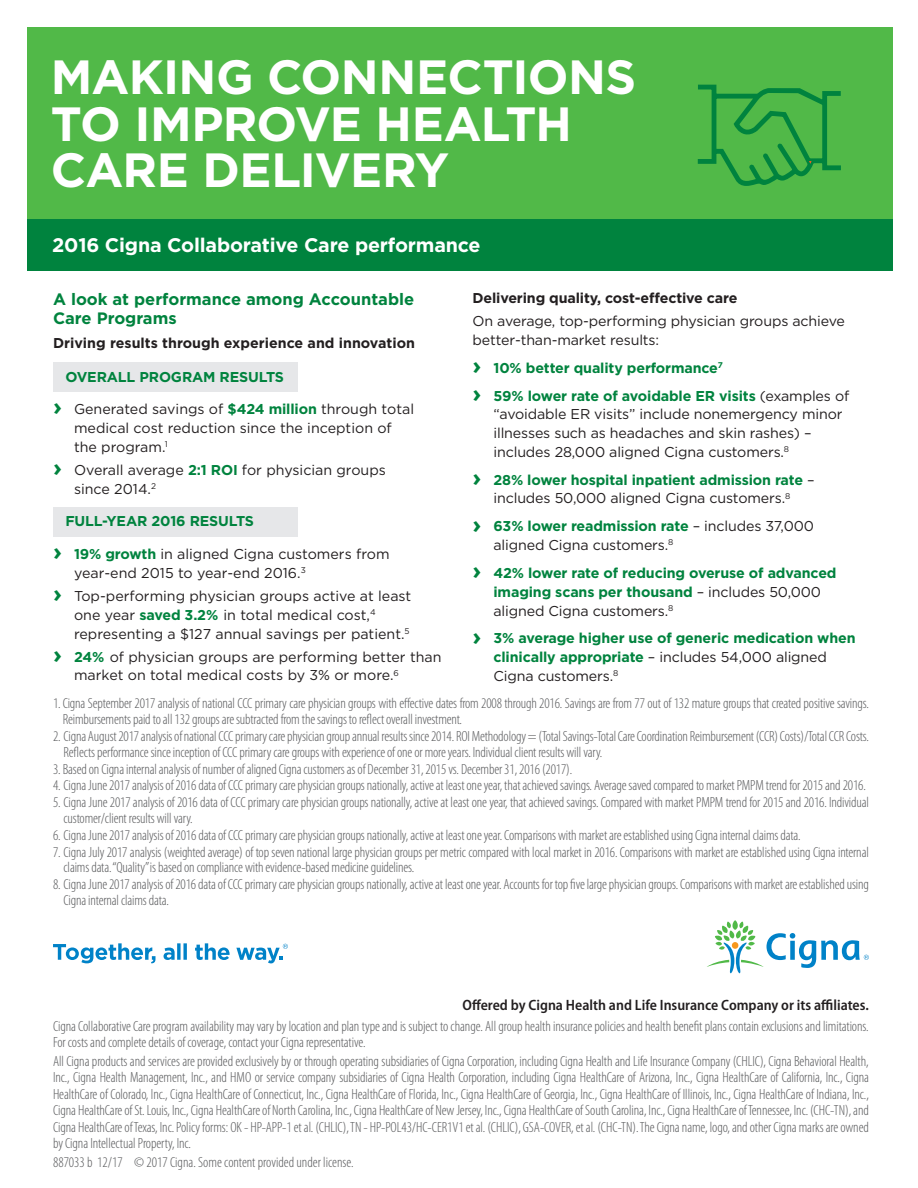
<style>
.page{position:relative;width:918px;height:1188px;background:#fff}
.page>*{position:absolute;margin:0;border:0;box-sizing:border-box;transform-origin:0 0}
.Headline_bold_40_45{font:700 48px/46.5px "Gotham";letter-spacing:-.015em;color:#fff}
.Subheadline_bold_14{font:700 19.65px "Gotham";letter-spacing:-.01em;color:#fff}
.Subhead_body_bold_12{font:700 16.5px/19.5px "Gotham";color:#00833e}
.Legal_copy_Cat{font:600 semi-condensed 15px "Myriad Pro";color:#231f20}
.Legal_copy_Cat-2{font:300 condensed 14.85px/16.5px "Myriad Pro";letter-spacing:-.01em;color:#57585a}
.Bullet_copy_book_9_5{font:14.25px/18.8px "Gotham";letter-spacing:-.005em;color:#231f20}
.Bullet_copy_book_9_5-2{font:700 14.25px/18.8px "Gotham";letter-spacing:-.01em;color:#00833e}
.Body_copy_head_bold{font:700 14.25px "Gotham";color:#231f20}
.Bullet_copy_book_9_5-3{font:700 14.25px "Gotham";letter-spacing:-.01em;color:#231f20}
.s1{font-weight:700;font-size:24px;color:#00833e}
.s2{font-weight:700;color:#00833e}
.s3{font-size:24px}
.s4{font-weight:400;color:#231f20}
</style>
<div class="page">
<div style="left:53px;top:362px;width:244px;height:30px;background:#e6e7e9"></div>
<div style="left:53px;top:507px;width:244px;height:29px;background:#e6e7e9"></div>
<svg style="left:53px;top:943px;width:103px;height:20px"></svg>
<svg style="left:164px;top:943px;width:23px;height:17px"></svg>
<svg style="left:195px;top:943px;width:35px;height:17px"></svg>
<svg style="left:236px;top:944px;width:52px;height:19px"></svg>
<svg style="left:707px;top:920px;width:162px;height:53px"></svg>
<div style="left:27px;top:27px;width:865px;height:194px;background:#51b948"></div>
<div style="left:27px;top:219px;width:865px;height:52px;background:#00833e"></div>
<svg style="left:697px;top:84px;width:144px;height:102px"></svg>
<p class="Headline_bold_40_45" style="left:51px;top:54px;width:587px">MAKING CONNECTIONS<br>TO IMPROVE HEALTH<br>CARE DELIVERY</p>
<p class="Subheadline_bold_14" style="left:52px;top:232px;width:430px">2016 Cigna Collaborative Care performance</p>
<p class="Subhead_body_bold_12" style="left:53px;top:289px;width:363px">A look at performance among Accountable<br>Care Programs</p>
<p class="Body_copy_head_bold" style="left:53px;top:334px;width:364px">Driving results through experience and innovation</p>
<p class="Bullet_copy_book_9_5-2" style="left:65px;top:367px;width:220px">OVERALL PROGRAM RESULTS</p>
<p class="Bullet_copy_book_9_5" style="left:74px;top:400px;width:342px;text-indent:-21px"><span class="s1">›</span> Generated savings of <span class="s2">$424 million</span> through total medical cost reduction since the inception of the program.<sup>1</sup></p>
<p class="Bullet_copy_book_9_5" style="left:74px;top:460px;width:313px;text-indent:-21px"><span class="s1">›</span> Overall average <span class="s2">2:1 ROI</span> for physician groups since 2014.<sup>2</sup></p>
<p class="Bullet_copy_book_9_5-2" style="left:65px;top:512px;width:190px">FULL-YEAR 2016 RESULTS</p>
<p class="Bullet_copy_book_9_5" style="left:74px;top:545px;width:317px;text-indent:-21px"><span class="s1">›</span> <span class="s2">19% growth</span> in aligned Cigna customers from year-end 2015 to year-end 2016.<sup>3</sup></p>
<p class="Bullet_copy_book_9_5" style="left:74px;top:586px;width:339px;text-indent:-21px"><span class="s1">›</span> Top-performing physician groups active at least one year <span class="s2">saved 3.2%</span> in total medical cost,<sup>4 </sup>representing a $127 annual savings per patient.<sup>5</sup></p>
<p class="Bullet_copy_book_9_5" style="left:74px;top:647px;width:369px;text-indent:-21px"><span class="s1">›</span> <span class="s2">24%</span> of physician groups are performing better than market on total medical costs by 3% or more.<sup>6</sup></p>
<p class="Bullet_copy_book_9_5-3" style="left:472px;top:288px;width:267px">Delivering quality, cost-effective care</p>
<p class="Bullet_copy_book_9_5" style="left:472px;top:311px;width:374px">On average, top-performing physician groups achieve better-than-market results:</p>
<p class="Bullet_copy_book_9_5-2" style="left:472px;top:358px;width:252px"><span class="s3">›</span> 10% better quality performance<sup>7</sup></p>
<p class="Bullet_copy_book_9_5" style="left:494px;top:386px;width:357px;text-indent:-21px"><span class="s1">›</span> <span class="s2">59% lower rate of avoidable ER visits</span> (examples of “avoidable ER visits” include nonemergency minor illnesses such as headaches and skin rashes) – includes 28,000 aligned Cigna customers.<sup>8</sup></p>
<p class="Bullet_copy_book_9_5-2" style="left:472px;top:470px;width:344px;text-align:center"><span class="s3">›</span> 28% lower hospital inpatient admission rate <span class="s4">– includes 50,000 aligned Cigna customers.</span><sup>8</sup></p>
<p class="Bullet_copy_book_9_5" style="left:493px;top:517px;width:322px;text-indent:-21px"><span class="s1">›</span> <span class="s2">63% lower readmission rate</span> – includes 37,000 aligned Cigna customers.<sup>8</sup></p>
<p class="Bullet_copy_book_9_5-2" style="left:493px;top:564px;width:345px;text-indent:-21px"><span class="s3">›</span> 42% lower rate of reducing overuse of advanced imaging scans per thousand <span class="s4">– includes 50,000 aligned Cigna customers.</span><sup>8</sup></p>
<p class="Bullet_copy_book_9_5-2" style="left:493px;top:629px;width:364px;text-indent:-21px"><span class="s3">›</span> 3% average higher use of generic medication when clinically appropriate <span class="s4">– includes 54,000 aligned<br>Cigna customers.</span><sup>8</sup></p>
<p class="Legal_copy_Cat-2" style="left:63px;top:696px;width:808px;line-height:15.8px;text-indent:-10px">1. Cigna September 2017 analysis of national CCC primary care physician groups with effective dates from 2008 through 2016. Savings are from 77 out of 132 mature groups that created positive savings.<br>Reimbursements paid to all 132 groups are subtracted from the savings to reflect overall investment.</p>
<p class="Legal_copy_Cat-2" style="left:64px;top:729px;width:807px;line-height:15.8px;text-indent:-10px">2. Cigna August 2017 analysis of national CCC primary care physician group annual results since 2014. ROI Methodology = (Total Savings-Total Care Coordination Reimbursement (CCR) Costs)/Total CCR Costs.<br>Reflects performance since inception of CCC primary care groups with experience of one or more years. Individual client results will vary.</p>
<p class="Legal_copy_Cat-2" style="left:53px;top:761px;width:521px">3. Based on Cigna internal analysis of number of aligned Cigna customers as of December 31, 2015 vs. December 31, 2016 (2017).</p>
<p class="Legal_copy_Cat-2" style="left:53px;top:778px;width:814px">4. Cigna June 2017 analysis of 2016 data of CCC primary care physician groups nationally, active at least one year, that achieved savings. Average saved compared to market PMPM trend for 2015 and 2016.</p>
<p class="Legal_copy_Cat-2" style="left:64px;top:795px;width:807px;line-height:15.8px;text-indent:-10px">5. Cigna June 2017 analysis of 2016 data of CCC primary care physician groups nationally, active at least one year, that achieved savings. Compared with market PMPM trend for 2015 and 2016. Individual customer/client results will vary.</p>
<p class="Legal_copy_Cat-2" style="left:53px;top:827px;width:749px">6. Cigna June 2017 analysis of 2016 data of CCC primary care physician groups nationally, active at least one year. Comparisons with market are established using Cigna internal claims data.</p>
<p class="Legal_copy_Cat-2" style="left:64px;top:844px;width:807px;line-height:15.8px;text-indent:-10px">7. Cigna July 2017 analysis (weighted average) of top seven national large physician groups per metric compared with local market in 2016. Comparisons with market are established using Cigna internal claims data. “Quality” is based on compliance with evidence-based medicine guidelines.</p>
<p class="Legal_copy_Cat-2" style="left:64px;top:877px;width:807px;line-height:15.8px;text-indent:-10px">8. Cigna June 2017 analysis of 2016 data of CCC primary care physician groups nationally, active at least one year. Accounts for top five large physician groups. Comparisons with market are established using<br>Cigna internal claims data.</p>
<p class="Legal_copy_Cat" style="left:462px;top:996px;width:408px">Offered by Cigna Health and Life Insurance Company or its affiliates.</p>
<p class="Legal_copy_Cat-2" style="left:53px;top:1018px;width:817px">Cigna Collaborative Care program availability may vary by location and plan type and is subject to change. All group health insurance policies and health benefit plans contain exclusions and limitations.<br>For costs and complete details of coverage, contact your Cigna representative.</p>
<p class="Legal_copy_Cat-2" style="left:53px;top:1053px;width:817px;text-align:justify">All Cigna products and services are provided exclusively by or through operating subsidiaries of Cigna Corporation, including Cigna Health and Life Insurance Company (CHLIC), Cigna Behavioral Health, Inc., Cigna Health Management, Inc., and HMO or service company subsidiaries of Cigna Health Corporation, including Cigna HealthCare of Arizona, Inc., Cigna HealthCare of California, Inc., Cigna HealthCare of Colorado, Inc., Cigna HealthCare of Connecticut, Inc., Cigna HealthCare of Florida, Inc., Cigna HealthCare of Georgia, Inc., Cigna HealthCare of Illinois, Inc., Cigna HealthCare of Indiana, Inc., Cigna HealthCare of St. Louis, Inc., Cigna HealthCare of North Carolina, Inc., Cigna HealthCare of New Jersey, Inc., Cigna HealthCare of South Carolina, Inc., Cigna HealthCare of Tennessee, Inc. (CHC-TN), and Cigna HealthCare of Texas, Inc. Policy forms: OK - HP-APP-1 et al. (CHLIC), TN - HP-POL43/HC-CER1V1 et al. (CHLIC), GSA-COVER, et al. (CHC-TN). The Cigna name, logo, and other Cigna marks are owned by Cigna Intellectual Property, Inc.</p>
<p class="Legal_copy_Cat-2" style="left:53px;top:1154px;width:302px">887033 b 12/17 © 2017 Cigna. Some content provided under license.</p>
</div>
